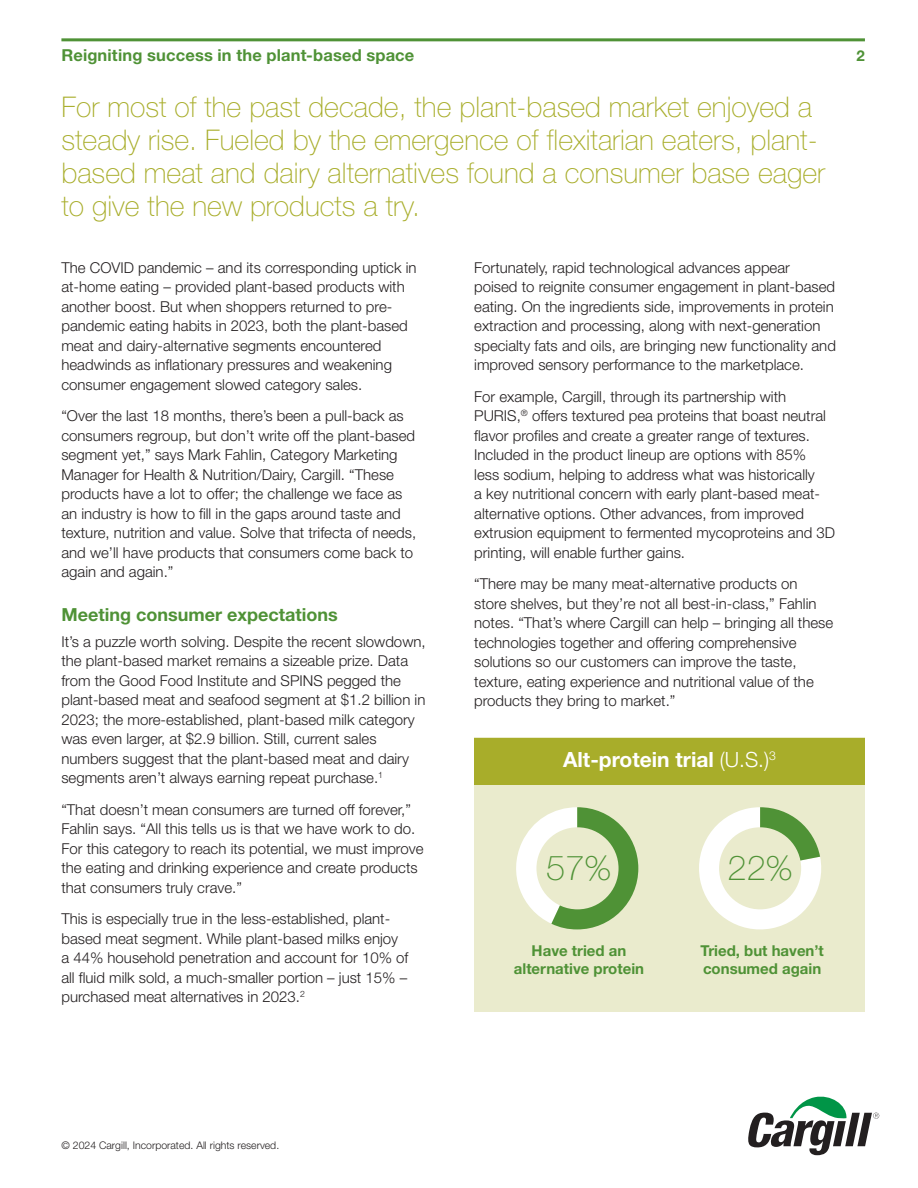
<style>
.page{position:relative;width:918px;height:1188px;background:#fff}
.page>*{position:absolute;margin:0;border:0;box-sizing:border-box;transform-origin:0 0}
.Body_-_kim{font:100 34.5px "Helvetica Neue LT Std";color:#4f9236}
.t1{font:100 28.5px/33px "Helvetica Neue LT Std";color:#a8ad2a}
.Body_-_kim-2{font:700 21px "Helvetica Neue LT Std";color:#fff}
.subhd-kim{font:700 18px "Helvetica Neue LT Std";color:#4f9236}
.t2{font:700 16.5px "Helvetica Neue LT Std";letter-spacing:.01em;color:#4f9236}
.Body_-_kim-3{font:300 15px/19.5px "Helvetica Neue LT Std";color:#231f20}
.subhd-kim-2{font:700 15px/18px "Helvetica Neue LT Std";color:#4f9236;text-align:center}
.FOOTNOTES{font:300 10.5px "Helvetica Neue LT Std";color:#231f20}
.s1{font-weight:300}
</style>
<div class="page">
<hr style="left:61px;top:38px;width:804px;height:3px;background:#4f9236">
<svg style="left:748px;top:1096px;width:131px;height:59px"></svg>
<div style="left:474px;top:738px;width:391px;height:274px;background:#eaebcd"></div>
<div style="left:474px;top:738px;width:391px;height:46px;background:#a8ad2a"></div>
<svg style="left:516px;top:807px;width:122px;height:122px"></svg>
<div style="left:536px;top:827px;width:83px;height:82px;background:#eaebcd;border-radius:50%"></div>
<svg style="left:699px;top:807px;width:122px;height:123px"></svg>
<div style="left:719px;top:827px;width:82px;height:82px;background:#eaebcd;border-radius:50%"></div>
<p class="t2" style="left:61px;top:45px;width:354px">Reigniting success in the plant-based space</p>
<p class="subhd-kim-2" style="left:857px;top:46px;width:10px">2</p>
<p class="t1" style="left:62px;top:91px;width:765px">For most of the past decade, the plant-based market enjoyed a steady rise. Fueled by the emergence of flexitarian eaters, plant&shy;based meat and dairy alternatives found a consumer base eager to give the new products a try.</p>
<p class="Body_-_kim-3" style="left:61px;top:257px;width:357px">The COVID pandemic – and its corresponding uptick in at-home eating – provided plant-based products with another boost. But when shoppers returned to pre&shy;pandemic eating habits in 2023, both the plant-based meat and dairy-alternative segments encountered headwinds as inflationary pressures and weakening consumer engagement slowed category sales.</p>
<p class="Body_-_kim-3" style="left:61px;top:406px;width:356px">“Over the last 18 months, there’s been a pull-back as consumers regroup, but don’t write off the plant-based segment yet,” says Mark Fahlin, Category Marketing Manager for Health &amp; Nutrition/Dairy, Cargill. “These products have a lot to offer; the challenge we face as an industry is how to fill in the gaps around taste and texture, nutrition and value. Solve that trifecta of needs, and we’ll have products that consumers come back to again and again.”</p>
<p class="subhd-kim" style="left:61px;top:604px;width:278px">Meeting consumer expectations</p>
<p class="Body_-_kim-3" style="left:61px;top:631px;width:366px">It’s a puzzle worth solving. Despite the recent slowdown, the plant-based market remains a sizeable prize. Data from the Good Food Institute and SPINS pegged the plant-based meat and seafood segment at $1.2 billion in 2023; the more-established, plant-based milk category was even larger, at $2.9 billion. Still, current sales numbers suggest that the plant-based meat and dairy segments aren’t always earning repeat purchase.<sup>1</sup></p>
<p class="Body_-_kim-3" style="left:61px;top:799px;width:364px">“That doesn’t mean consumers are turned off forever,” Fahlin says. “All this tells us is that we have work to do.<br>For this category to reach its potential, we must improve the eating and drinking experience and create products that consumers truly crave.”</p>
<p class="Body_-_kim-3" style="left:61px;top:909px;width:349px">This is especially true in the less-established, plant&shy;based meat segment. While plant-based milks enjoy a 44% household penetration and account for 10% of all fluid milk sold, a much-smaller portion – just 15% – purchased meat alternatives in 2023.<sup>2</sup></p>
<p class="Body_-_kim-3" style="left:474px;top:257px;width:363px">Fortunately, rapid technological advances appear poised to reignite consumer engagement in plant-based eating. On the ingredients side, improvements in protein extraction and processing, along with next-generation specialty fats and oils, are bringing new functionality and improved sensory performance to the marketplace.</p>
<p class="Body_-_kim-3" style="left:474px;top:386px;width:362px">For example, Cargill, through its partnership with PURIS,<sup>®</sup> offers textured pea proteins that boast neutral flavor profiles and create a greater range of textures.<br>Included in the product lineup are options with 85%<br>less sodium, helping to address what was historically<br>a key nutritional concern with early plant-based meat&shy;alternative options. Other advances, from improved extrusion equipment to fermented mycoproteins and 3D printing, will enable further gains.</p>
<p class="Body_-_kim-3" style="left:474px;top:574px;width:360px">“There may be many meat-alternative products on store shelves, but they’re not all best-in-class,” Fahlin notes. “That’s where Cargill can help – bringing all these technologies together and offering comprehensive solutions so our customers can improve the taste, texture, eating experience and nutritional value of the products they bring to market.”</p>
<p class="Body_-_kim-2" style="left:563px;top:746px;width:214px">Alt-protein trial <span class="s1">(U.S.)</span><sup>3</sup></p>
<p class="Body_-_kim" style="left:546px;top:848px;width:67px">57%</p>
<p class="Body_-_kim" style="left:728px;top:848px;width:67px">22%</p>
<p class="subhd-kim-2" style="left:514px;top:941px;width:132px">Have tried an alternative protein</p>
<p class="subhd-kim-2" style="left:701px;top:941px;width:125px;text-align:left">Tried, but haven’t consumed again</p>
<p class="FOOTNOTES" style="left:62px;top:1138px;width:219px">© 2024 Cargill, Incorporated. All rights reserved.</p>
</div>
